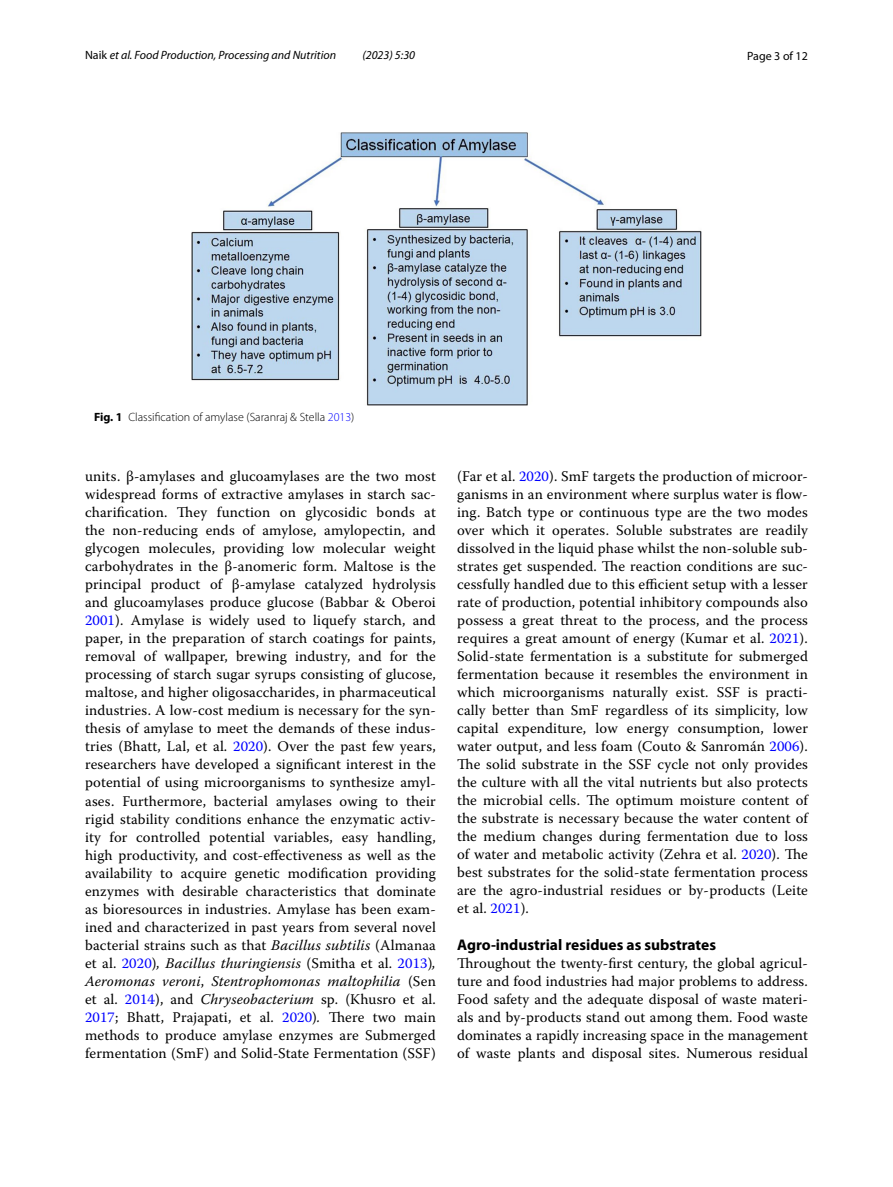
<style>
.page{position:relative;width:893px;height:1187px;background:#fff}
.page>*{position:absolute;margin:0;border:0;box-sizing:border-box;transform-origin:0 0}
.t1{font:700 15.45px "Myriad Pro";color:#000}
.t2{font:14.7px/18px "Warnock Pro";letter-spacing:.01em;color:#000;text-align:justify}
.t3{font:italic 12px "Myriad Pro";color:#000}
.t4{font:300 12px "Myriad Pro";color:#000}
.t5{font:12px "Myriad Pro";color:#000}
.s1{font-style:normal}
.s2{font-weight:700}
.s3{color:#00f}
.s4{font-style:italic}
</style>
<div class="page">
<img style="left:191px;top:133px;width:511px;height:272px">
<p class="t3" style="left:85px;top:48px;width:253px"><span class="s1">Naik</span> et al. Food Production, Processing and Nutrition</p>
<p class="t3" style="left:362px;top:48px;width:54px">(2023) 5:30</p>
<p class="t5" style="left:747px;top:48px;width:62px">Page 3 of 12</p>
<p class="t4" style="left:94px;top:410px;width:262px"><span class="s2">Fig. 1</span> Classification of amylase (Saranraj &amp; Stella <span class="s3">2013</span>)</p>
<p class="t2" style="left:85px;top:467px;width:352px">units. β-amylases and glucoamylases are the two most widespread forms of extractive amylases in starch sac&shy;charification. They function on glycosidic bonds at the non-reducing ends of amylose, amylopectin, and glycogen molecules, providing low molecular weight carbohydrates in the β-anomeric form. Maltose is the principal product of β-amylase catalyzed hydrolysis and glucoamylases produce glucose (Babbar &amp; Oberoi <span class="s3">2001</span>). Amylase is widely used to liquefy starch, and paper, in the preparation of starch coatings for paints, removal of wallpaper, brewing industry, and for the processing of starch sugar syrups consisting of glucose, maltose, and higher oligosaccharides, in pharmaceutical industries. A low-cost medium is necessary for the syn&shy;thesis of amylase to meet the demands of these indus&shy;tries (Bhatt, Lal, et al. <span class="s3">2020</span>). Over the past few years, researchers have developed a significant interest in the potential of using microorganisms to synthesize amyl&shy;ases. Furthermore, bacterial amylases owing to their rigid stability conditions enhance the enzymatic activ&shy;ity for controlled potential variables, easy handling, high productivity, and cost-effectiveness as well as the availability to acquire genetic modification providing enzymes with desirable characteristics that dominate as bioresources in industries. Amylase has been exam&shy;ined and characterized in past years from several novel bacterial strains such as that <span class="s4">Bacillus subtilis</span> (Almanaa et al. <span class="s3">2020</span>)<span class="s4">, Bacillus thuringiensis</span> (Smitha et al. <span class="s3">2013</span>)<span class="s4">, Aeromonas veroni</span>, <span class="s4">Stentrophomonas maltophilia</span> (Sen et al. <span class="s3">2014</span>), and <span class="s4">Chryseobacterium</span> sp. (Khusro et al.<br><span class="s3">2017</span>; Bhatt, Prajapati, et al. <span class="s3">2020</span>)<span class="s4">.</span> There two main methods to produce amylase enzymes are Submerged fermentation (SmF) and Solid-State Fermentation (SSF)</p>
<p class="t2" style="left:457px;top:467px;width:352px">(Far et al. <span class="s3">2020</span>). SmF targets the production of microor&shy;ganisms in an environment where surplus water is flow&shy;ing. Batch type or continuous type are the two modes over which it operates. Soluble substrates are readily dissolved in the liquid phase whilst the non-soluble sub&shy;strates get suspended. The reaction conditions are suc&shy;cessfully handled due to this efficient setup with a lesser rate of production, potential inhibitory compounds also possess a great threat to the process, and the process requires a great amount of energy (Kumar et al. <span class="s3">2021</span>).<br>Solid-state fermentation is a substitute for submerged fermentation because it resembles the environment in which microorganisms naturally exist. SSF is practi&shy;cally better than SmF regardless of its simplicity, low capital expenditure, low energy consumption, lower water output, and less foam (Couto &amp; Sanromán <span class="s3">2006</span>).<br>The solid substrate in the SSF cycle not only provides the culture with all the vital nutrients but also protects the microbial cells. The optimum moisture content of the substrate is necessary because the water content of the medium changes during fermentation due to loss of water and metabolic activity (Zehra et al. <span class="s3">2020</span>). The best substrates for the solid-state fermentation process are the agro-industrial residues or by-products (Leite et al. <span class="s3">2021</span>).</p>
<p class="t1" style="left:457px;top:934px;width:260px">Agro‑industrial residues as substrates</p>
<p class="t2" style="left:457px;top:953px;width:352px">Throughout the twenty-first century, the global agricul&shy;ture and food industries had major problems to address.<br>Food safety and the adequate disposal of waste materi&shy;als and by-products stand out among them. Food waste dominates a rapidly increasing space in the management of waste plants and disposal sites. Numerous residual</p>
</div>
